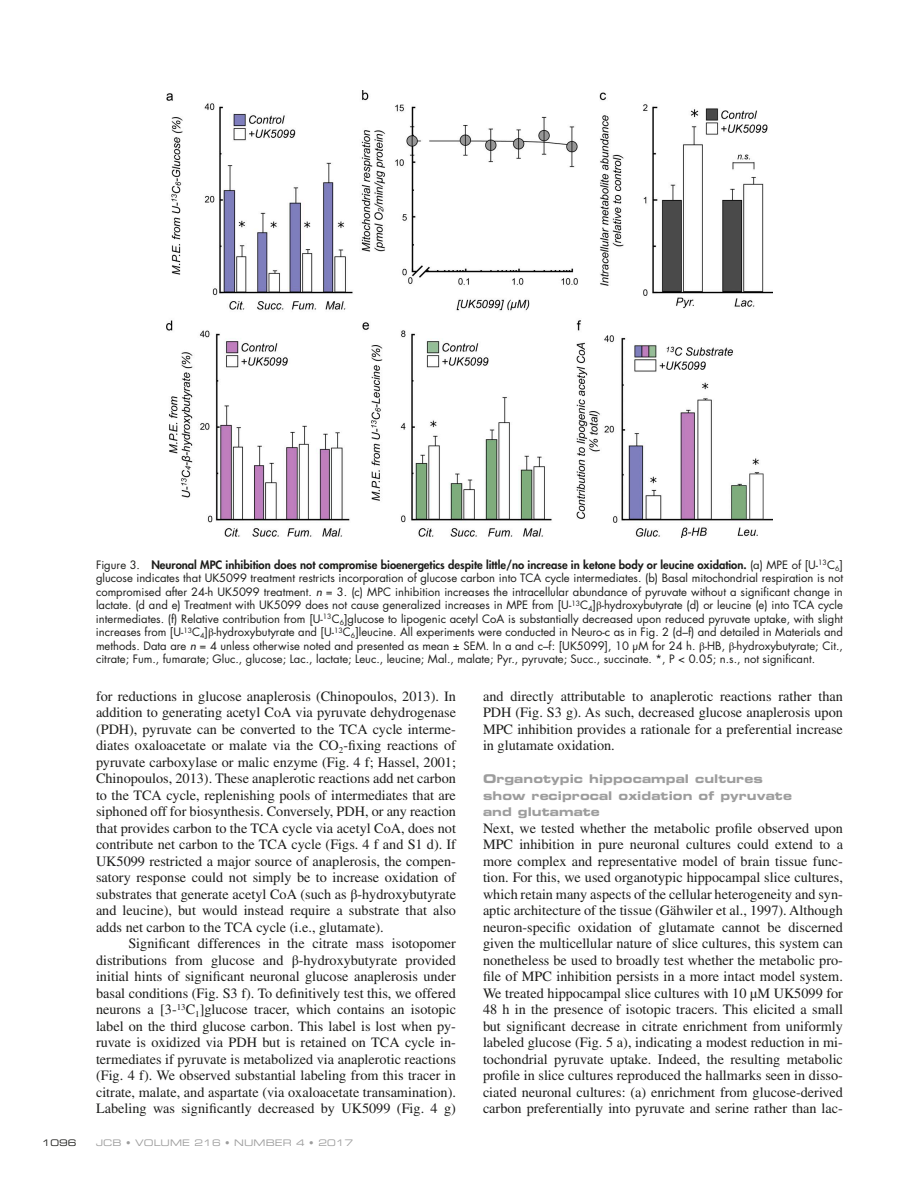
<style>
.page{position:relative;width:918px;height:1188px;background:#fff}
.page>*{position:absolute;margin:0;border:0;box-sizing:border-box;transform-origin:0 0}
.t1{font:14.25px/16.5px "Times LT Std";color:#1d1d1b;text-align:justify}
.t2{font:12px/16.5px "Eurostile LT Std Bold Ex 2";letter-spacing:.005em;color:#9d9d9d}
.t3{font:11.25px/13.5px "Futura Std";color:#1d1d1b;text-align:justify}
.t4{font:9px "Eurostile LT Std Ex 2";letter-spacing:.01em;color:#9d9d9d}
.t5{font:9px "Eurostile LT Std Ex 2";color:#1d1d1b}
.s1{font-weight:800}
.s2{font-weight:500;font-style:italic}
.s3{font-family:"STIX General"}
</style>
<div class="page">
<img style="left:167px;top:90px;width:605px;height:447px">
<p class="t3" style="left:96px;top:558px;width:749px">Figure 3. <span class="s1">Neuronal MPC inhibition does not compromise bioenergetics despite little/no increase in ketone body or leucine oxidation.</span> (a) MPE of [U-<sup>13</sup>C<sub>6</sub>] glucose indicates that UK5099 treatment restricts incorporation of glucose carbon into TCA cycle intermediates. (b) Basal mitochondrial respiration is not compromised after 24-h UK5099 treatment. <span class="s2">n</span> = 3. (c) MPC inhibition increases the intracellular abundance of pyruvate without a significant change in lactate. (d and e) Treatment with UK5099 does not cause generalized increases in MPE from [U-<sup>13</sup>C<sub>4</sub>]<span class="s3">β</span>-hydroxybutyrate (d) or leucine (e) into TCA cycle intermediates. (f) Relative contribution from [U-<sup>13</sup>C<sub>6</sub>]glucose to lipogenic acetyl CoA is substantially decreased upon reduced pyruvate uptake, with slight increases from [U-<sup>13</sup>C<sub>4</sub>]<span class="s3">β</span>-hydroxybutyrate and [U-<sup>13</sup>C<sub>6</sub>]leucine. All experiments were conducted in Neuro-c as in Fig. 2 (d–f) and detailed in Materials and methods. Data are <span class="s2">n</span> = 4 unless otherwise noted and presented as mean ± SEM. In a and c–f: [UK5099], 10 µM for 24 h. <span class="s3">β</span>-HB, <span class="s3">β</span>-hydroxybutyrate; Cit., citrate; Fum., fumarate; Gluc., glucose; Lac., lactate; Leuc., leucine; Mal., malate; Pyr., pyruvate; Succ., succinate. *, P &lt; 0.05; n.s., not significant.</p>
<p class="t1" style="left:96px;top:687px;width:362px">for reductions in glucose anaplerosis (Chinopoulos, 2013). In addition to generating acetyl CoA via pyruvate dehydrogenase (PDH), pyruvate can be converted to the TCA cycle interme&shy;diates oxaloacetate or malate via the CO<sub>2</sub>-fixing reactions of pyruvate carboxylase or malic enzyme (Fig. 4 f; Hassel, 2001; Chinopoulos, 2013). These anaplerotic reactions add net carbon to the TCA cycle, replenishing pools of intermediates that are siphoned off for biosynthesis. Conversely, PDH, or any reaction that provides carbon to the TCA cycle via acetyl CoA, does not contribute net carbon to the TCA cycle (Figs. 4 f and S1 d). If UK5099 restricted a major source of anaplerosis, the compen&shy;satory response could not simply be to increase oxidation of substrates that generate acetyl CoA (such as <span class="s3">β</span>-hydroxybutyrate and leucine), but would instead require a substrate that also adds net carbon to the TCA cycle (i.e., glutamate).</p>
<p class="t1" style="left:96px;top:935px;width:362px;text-indent:32px">Significant differences in the citrate mass isotopomer distributions from glucose and <span class="s3">β</span>-hydroxybutyrate provided initial hints of significant neuronal glucose anaplerosis under basal conditions (Fig. S3 f). To definitively test this, we offered neurons a [3-<sup>13</sup>C<sub>1</sub>]glucose tracer, which contains an isotopic label on the third glucose carbon. This label is lost when py&shy;ruvate is oxidized via PDH but is retained on TCA cycle in&shy;termediates if pyruvate is metabolized via anaplerotic reactions (Fig. 4 f). We observed substantial labeling from this tracer in citrate, malate, and aspartate (via oxaloacetate transamination).<br>Labeling was significantly decreased by UK5099 (Fig. 4 g)</p>
<p class="t5" style="left:42px;top:1136px;width:36px">1096</p>
<p class="t4" style="left:96px;top:1136px;width:259px">JCB • VOLUME 216 • NUMBER 4 • 2017</p>
<p class="t1" style="left:483px;top:687px;width:362px">and directly attributable to anaplerotic reactions rather than PDH (Fig. S3 g). As such, decreased glucose anaplerosis upon MPC inhibition provides a rationale for a preferential increase in glutamate oxidation.</p>
<p class="t2" style="left:483px;top:770px;width:310px">Organotypic hippocampal cultures show reciprocal oxidation of pyruvate and glutamate</p>
<p class="t1" style="left:483px;top:819px;width:362px">Next, we tested whether the metabolic profile observed upon MPC inhibition in pure neuronal cultures could extend to a more complex and representative model of brain tissue func&shy;tion. For this, we used organotypic hippocampal slice cultures, which retain many aspects of the cellular heterogeneity and syn&shy;aptic architecture of the tissue (Gähwiler et al., 1997). Although neuron-specific oxidation of glutamate cannot be discerned given the multicellular nature of slice cultures, this system can nonetheless be used to broadly test whether the metabolic pro&shy;file of MPC inhibition persists in a more intact model system.<br>We treated hippocampal slice cultures with 10 µM UK5099 for 48 h in the presence of isotopic tracers. This elicited a small but significant decrease in citrate enrichment from uniformly labeled glucose (Fig. 5 a), indicating a modest reduction in mi&shy;tochondrial pyruvate uptake. Indeed, the resulting metabolic profile in slice cultures reproduced the hallmarks seen in disso&shy;ciated neuronal cultures: (a) enrichment from glucose-derived carbon preferentially into pyruvate and serine rather than lac-</p>
</div>
